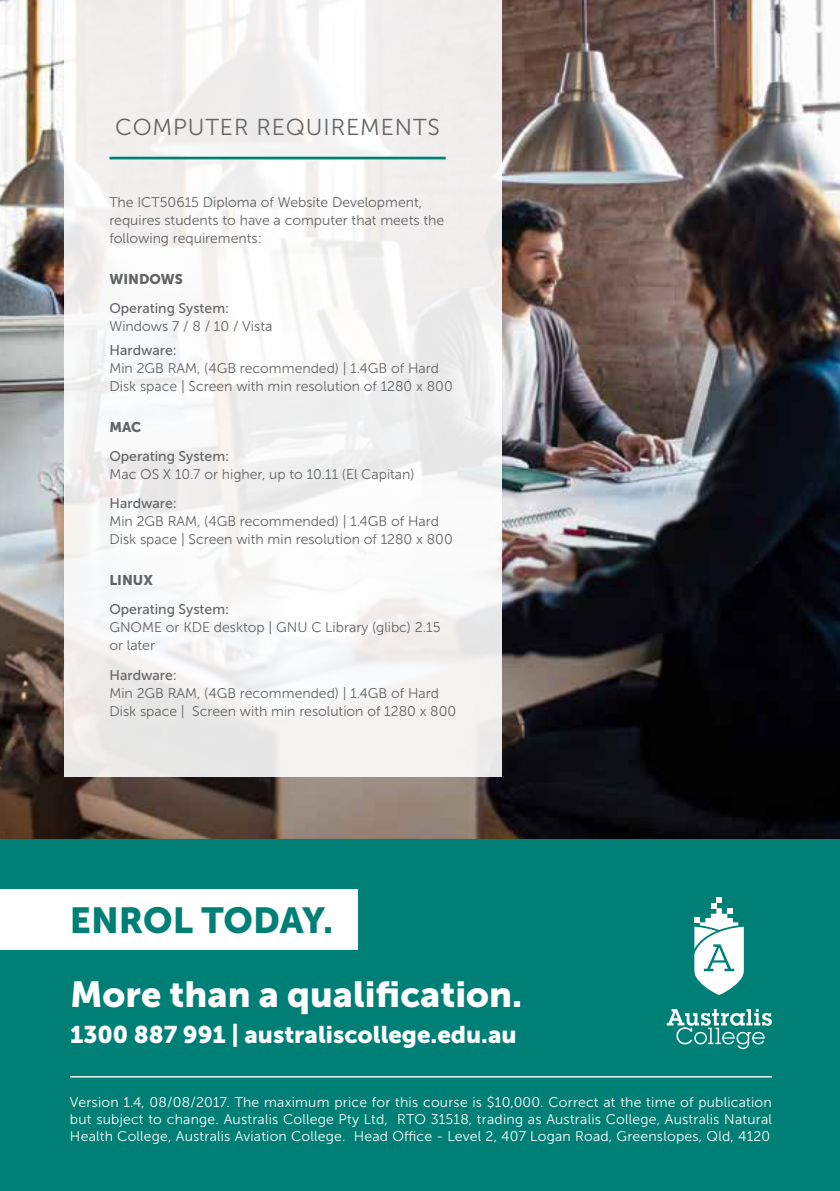
<style>
.page{position:relative;width:840px;height:1191px;background:#fff}
.page>*{position:absolute;margin:0;border:0;box-sizing:border-box;transform-origin:0 0}
.t1{font:36px "Museo Sans 900";color:#fff}
.t2{font:36px "Museo Sans 900";color:#007f77}
.t3{font:24px "Museo Sans 900";color:#fff}
.t4{font:23px "Museo Sans 300";letter-spacing:.04em;color:#636466}
.t5{font:14px/18px "Museo Sans 300";color:#636466}
.t6{font:14px/16.8px "Museo Sans 300";letter-spacing:.015em;color:#fff;text-align:justify}
.t7{font:14px "Museo Sans 500";color:#636466}
.t8{font:14px "Museo Sans 900";color:#636466}
</style>
<div class="page">
<img style="left:0;top:0;width:839px;height:839px">
<div style="left:0;top:839px;width:839px;height:352px;background:#007f77"></div>
<div style="left:0;top:889px;width:357px;height:60px;background:#fff"></div>
<svg style="left:694px;top:897px;width:49px;height:98px"></svg>
<svg style="left:666px;top:1009px;width:105px;height:40px"></svg>
<hr style="left:70px;top:1076px;width:701px;height:1px;background:#fff">
<div style="left:64px;top:0;width:437px;height:777px;background:linear-gradient(to right,#f5f4f3,#f3f2f2)"></div>
<hr style="left:109px;top:157px;width:336px;height:2px;background:#007f77">
<h3 class="t4" style="left:115px;top:115px;width:326px">COMPUTER REQUIREMENTS</h3>
<p class="t5" style="left:109px;top:193px;width:336px">The ICT50615 Diploma of Website Development, requires students to have a computer that meets the following requirements:</p>
<p class="t8" style="left:109px;top:271px;width:75px">WINDOWS</p>
<p class="t7" style="left:109px;top:301px;width:121px">Operating System:</p>
<p class="t5" style="left:109px;top:317px;width:164px">Windows 7 / 8 / 10 / Vista</p>
<p class="t7" style="left:109px;top:342px;width:69px">Hardware:</p>
<p class="t5" style="left:109px;top:359px;width:344px">Min 2GB RAM, (4GB recommended) | 1.4GB of Hard<br>Disk space | Screen with min resolution of 1280 x 800</p>
<p class="t8" style="left:109px;top:419px;width:33px">MAC</p>
<p class="t7" style="left:109px;top:448px;width:121px">Operating System:</p>
<p class="t5" style="left:109px;top:465px;width:306px">Mac OS X 10.7 or higher, up to 10.11 (El Capitan)</p>
<p class="t7" style="left:109px;top:496px;width:69px">Hardware:</p>
<p class="t5" style="left:109px;top:512px;width:344px">Min 2GB RAM, (4GB recommended) | 1.4GB of Hard<br>Disk space | Screen with min resolution of 1280 x 800</p>
<p class="t8" style="left:109px;top:572px;width:45px">LINUX</p>
<p class="t7" style="left:109px;top:602px;width:121px">Operating System:</p>
<p class="t5" style="left:109px;top:618px;width:332px">GNOME or KDE desktop | GNU C Library (glibc) 2.15 or later</p>
<p class="t7" style="left:109px;top:667px;width:69px">Hardware:</p>
<p class="t5" style="left:109px;top:684px;width:348px">Min 2GB RAM, (4GB recommended) | 1.4GB of Hard<br>Disk space | Screen with min resolution of 1280 x 800</p>
<h1 class="t2" style="left:70px;top:899px;width:265px">ENROL TODAY.</h1>
<h1 class="t1" style="left:70px;top:974px;width:453px">More than a qualification.</h1>
<h2 class="t3" style="left:70px;top:1021px;width:448px">1300 887 991 | australiscollege.edu.au</h2>
<p class="t6" style="left:70px;top:1094px;width:703px">Version 1.4, 08/08/2017. The maximum price for this course is $10,000. Correct at the time of publication but subject to change. Australis College Pty Ltd, RTO 31518, trading as Australis College, Australis Natural Health College, Australis Aviation College. Head Office - Level 2, 407 Logan Road, Greenslopes, Qld, 4120</p>
</div>
